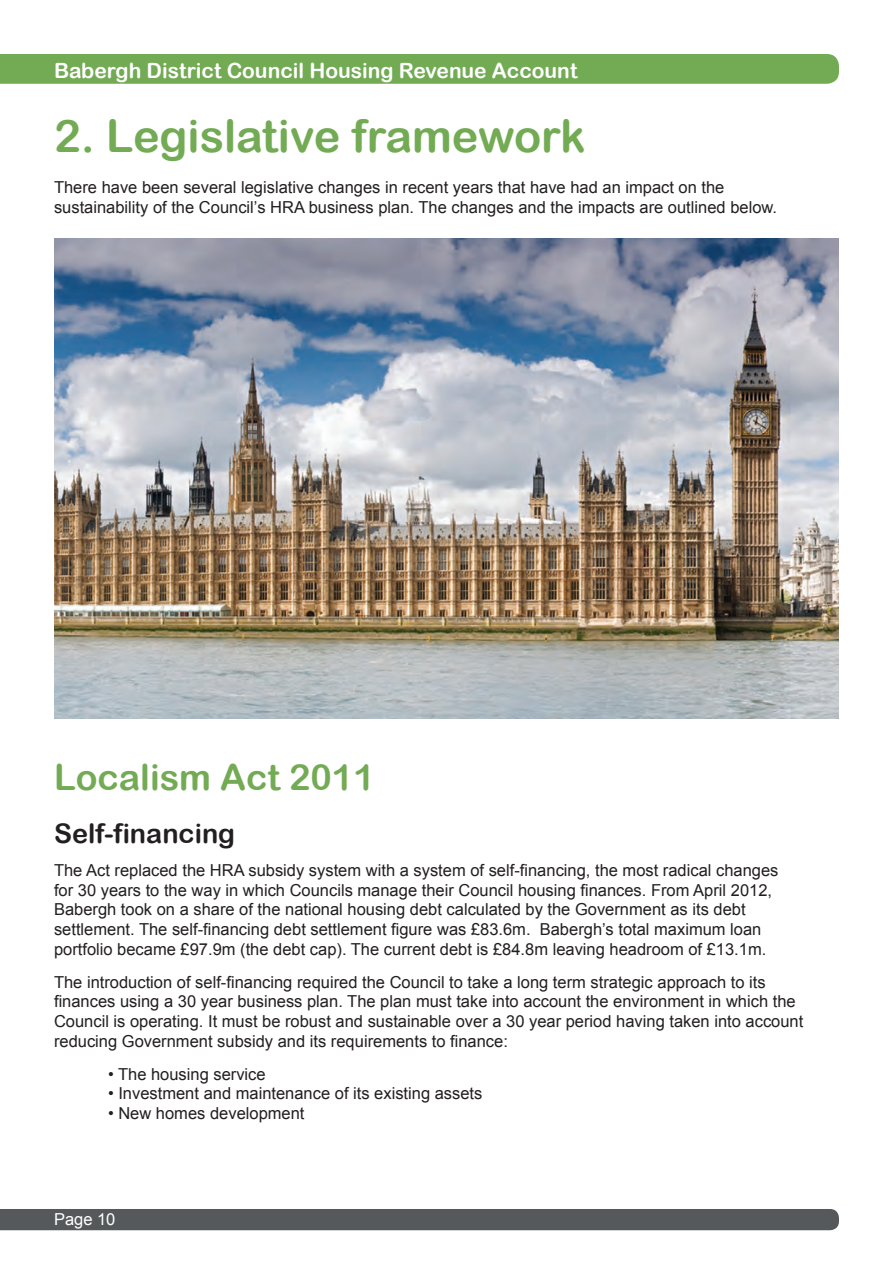
<style>
.page{position:relative;width:893px;height:1263px;background:#fff}
.page>*{position:absolute;margin:0;border:0;box-sizing:border-box;transform-origin:0 0}
.t1{font:45px "Arial Rounded MT Bold";color:#73ab54}
.t2{font:36px "Arial Rounded MT Bold";color:#73ab54}
.t3{font:27px "Arial Rounded MT Bold";color:#231f20}
.t4{font:21px "Arial Rounded MT Bold";color:#fff}
.t5{font:16.5px/19.8px "Arial";color:#231f20}
.t6{font:16.5px "Arial";color:#fff}
</style>
<div class="page">
<div style="left:0;top:54px;width:839px;height:30px;background:#73ab54"></div>
<div style="left:0;top:1209px;width:839px;height:21px;background:#55595b"></div>
<img style="left:54px;top:238px;width:785px;height:481px">
<p class="t4" style="left:54px;top:58px;width:525px">Babergh District Council Housing Revenue Account</p>
<h1 class="t1" style="left:54px;top:109px;width:533px">2. Legislative framework</h1>
<p class="t5" style="left:54px;top:177px;width:725px">There have been several legislative changes in recent years that have had an impact on the sustainability of the Council’s HRA business plan. The changes and the impacts are outlined below.</p>
<h2 class="t2" style="left:54px;top:755px;width:322px">Localism Act 2011</h2>
<h3 class="t3" style="left:54px;top:818px;width:183px">Self-financing</h3>
<p class="t5" style="left:54px;top:860px;width:726px">The Act replaced the HRA subsidy system with a system of self-financing, the most radical changes for 30 years to the way in which Councils manage their Council housing finances. From April 2012, Babergh took on a share of the national housing debt calculated by the Government as its debt settlement. The self-financing debt settlement figure was £83.6m. Babergh’s total maximum loan portfolio became £97.9m (the debt cap). The current debt is £84.8m leaving headroom of £13.1m.</p>
<p class="t5" style="left:54px;top:972px;width:751px">The introduction of self-financing required the Council to take a long term strategic approach to its finances using a 30 year business plan. The plan must take into account the environment in which the Council is operating. It must be robust and sustainable over a 30 year period having taken into account reducing Government subsidy and its requirements to finance:</p>
<p class="t5" style="left:108px;top:1064px;width:159px">• The housing service</p>
<p class="t5" style="left:108px;top:1084px;width:376px">• Investment and maintenance of its existing assets</p>
<p class="t5" style="left:108px;top:1103px;width:198px">• New homes development</p>
<p class="t6" style="left:54px;top:1208px;width:63px">Page 10</p>
</div>
